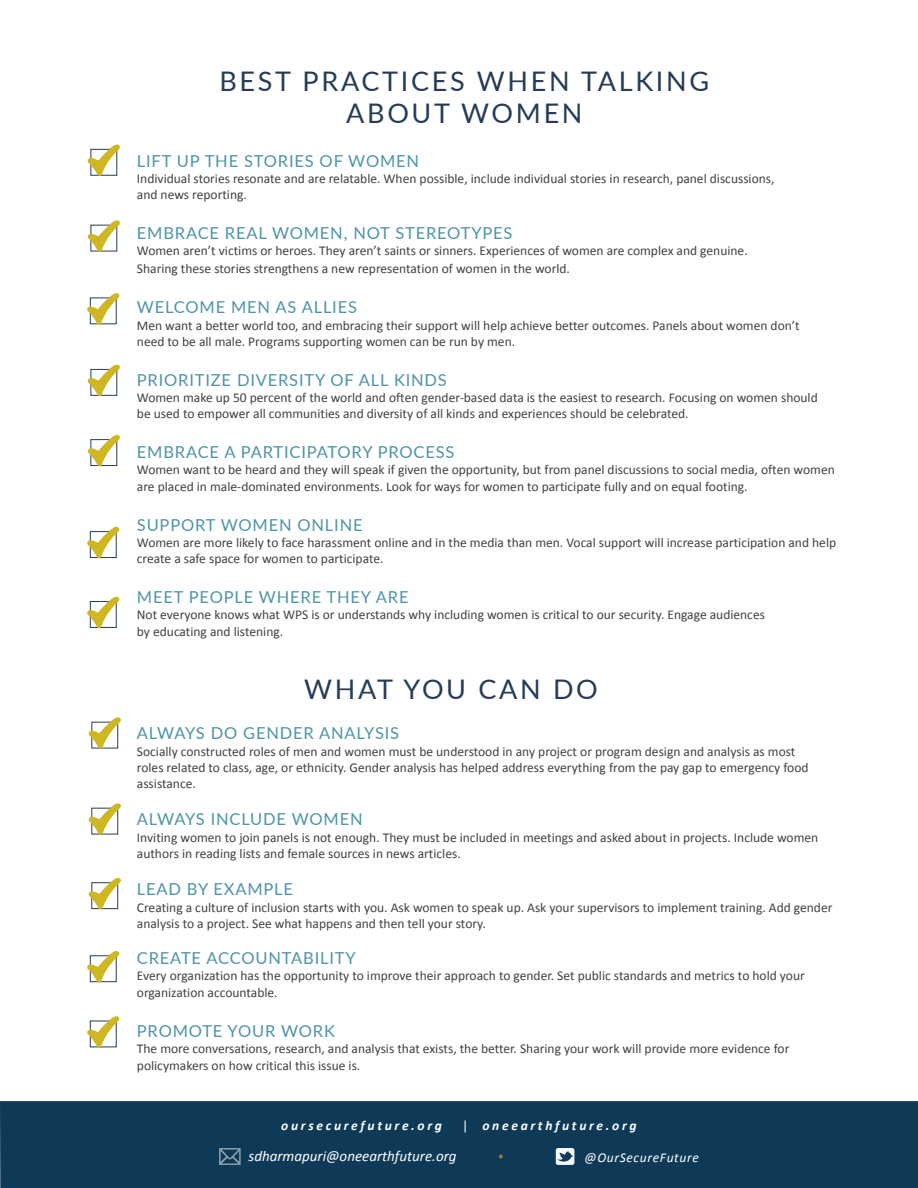
<style>
.page{position:relative;width:918px;height:1188px;background:#fff}
.page>*{position:absolute;margin:0;border:0;box-sizing:border-box;transform-origin:0 0}
.t1{font:27px/32.4px "Lato";letter-spacing:.1em;color:#253c57;text-align:center}
.t2{font:16.5px "Lato";letter-spacing:.05em;color:#4d94a9}
.t3{font:italic 15px "Calibri";color:#fff}
.t4{font:13.5px/16.2px "Calibri";color:#414042}
.t5{font:italic 700 13.5px "Calibri";letter-spacing:.2em;color:#fff}
.t6{font:italic 13.5px "Calibri";letter-spacing:.05em;color:#fff}
.s1{font-weight:400;font-style:normal}
</style>
<div class="page">
<div style="left:0;top:1101px;width:918px;height:87px;background:#0f3a57"></div>
<svg style="left:219px;top:1148px;width:22px;height:17px"></svg>
<svg style="left:499px;top:1155px;width:4px;height:3px"></svg>
<svg style="left:556px;top:1148px;width:18px;height:17px"></svg>
<svg style="left:88px;top:145px;width:32px;height:31px"></svg>
<svg style="left:88px;top:220px;width:32px;height:32px"></svg>
<svg style="left:87px;top:293px;width:32px;height:32px"></svg>
<svg style="left:88px;top:365px;width:32px;height:31px"></svg>
<svg style="left:88px;top:435px;width:32px;height:31px"></svg>
<svg style="left:87px;top:527px;width:32px;height:31px"></svg>
<svg style="left:87px;top:597px;width:32px;height:31px"></svg>
<svg style="left:89px;top:803px;width:32px;height:32px"></svg>
<svg style="left:89px;top:717px;width:32px;height:32px"></svg>
<svg style="left:89px;top:878px;width:32px;height:31px"></svg>
<svg style="left:87px;top:951px;width:32px;height:31px"></svg>
<svg style="left:87px;top:1016px;width:32px;height:32px"></svg>
<h1 class="t1" style="left:219px;top:64px;width:491px">BEST PRACTICES WHEN TALKING<br>ABOUT WOMEN</h1>
<p class="t2" style="left:137px;top:150px;width:284px">LIFT UP THE STORIES OF WOMEN</p>
<p class="t4" style="left:137px;top:170px;width:639px">Individual stories resonate and are relatable. When possible, include individual stories in research, panel discussions, and news reporting.</p>
<p class="t2" style="left:137px;top:223px;width:377px">EMBRACE REAL WOMEN, NOT STEREOTYPES</p>
<p class="t4" style="left:137px;top:242px;width:612px;line-height:18px">Women aren’t victims or heroes. They aren’t saints or sinners. Experiences of women are complex and genuine.<br>Sharing these stories strengthens a new representation of women in the world.</p>
<p class="t2" style="left:137px;top:297px;width:222px">WELCOME MEN AS ALLIES</p>
<p class="t4" style="left:137px;top:317px;width:664px">Men want a better world too, and embracing their support will help achieve better outcomes. Panels about women don’t need to be all male. Programs supporting women can be run by men.</p>
<p class="t2" style="left:137px;top:369px;width:312px">PRIORITIZE DIVERSITY OF ALL KINDS</p>
<p class="t4" style="left:137px;top:389px;width:682px">Women make up 50 percent of the world and often gender-based data is the easiest to research. Focusing on women should be used to empower all communities and diversity of all kinds and experiences should be celebrated.</p>
<p class="t2" style="left:137px;top:442px;width:319px">EMBRACE A PARTICIPATORY PROCESS</p>
<p class="t4" style="left:137px;top:462px;width:699px">Women want to be heard and they will speak if given the opportunity, but from panel discussions to social media, often women are placed in male-dominated environments. Look for ways for women to participate fully and on equal footing.</p>
<p class="t2" style="left:137px;top:514px;width:227px">SUPPORT WOMEN ONLINE</p>
<p class="t4" style="left:137px;top:534px;width:701px">Women are more likely to face harassment online and in the media than men. Vocal support will increase participation and help create a safe space for women to participate.</p>
<p class="t2" style="left:137px;top:587px;width:273px">MEET PEOPLE WHERE THEY ARE</p>
<p class="t4" style="left:137px;top:607px;width:630px">Not everyone knows what WPS is or understands why including women is critical to our security. Engage audiences by educating and listening.</p>
<h1 class="t1" style="left:304px;top:672px;width:295px">WHAT YOU CAN DO</h1>
<p class="t2" style="left:137px;top:723px;width:264px">ALWAYS DO GENDER ANALYSIS</p>
<p class="t4" style="left:137px;top:743px;width:673px">Socially constructed roles of men and women must be understood in any project or program design and analysis as most roles related to class, age, or ethnicity. Gender analysis has helped address everything from the pay gap to emergency food assistance.</p>
<p class="t2" style="left:137px;top:809px;width:227px">ALWAYS INCLUDE WOMEN</p>
<p class="t4" style="left:137px;top:829px;width:683px">Inviting women to join panels is not enough. They must be included in meetings and asked about in projects. Include women authors in reading lists and female sources in news articles.</p>
<p class="t2" style="left:137px;top:879px;width:158px">LEAD BY EXAMPLE</p>
<p class="t4" style="left:137px;top:899px;width:697px">Creating a culture of inclusion starts with you. Ask women to speak up. Ask your supervisors to implement training. Add gender analysis to a project. See what happens and then tell your story.</p>
<p class="t2" style="left:137px;top:948px;width:220px">CREATE ACCOUNTABILITY</p>
<p class="t4" style="left:137px;top:968px;width:669px">Every organization has the opportunity to improve their approach to gender. Set public standards and metrics to hold your organization accountable.</p>
<p class="t2" style="left:137px;top:1021px;width:200px">PROMOTE YOUR WORK</p>
<p class="t4" style="left:137px;top:1041px;width:654px">The more conversations, research, and analysis that exists, the better. Sharing your work will provide more evidence for policymakers on how critical this issue is.</p>
<p class="t5" style="left:281px;top:1117px;width:162px">oursecurefuture.org</p>
<p class="t5" style="left:462px;top:1117px;width:176px"><span class="s1">|</span> oneearthfuture.org</p>
<p class="t3" style="left:249px;top:1147px;width:210px">sdharmapuri@oneearthfuture.org</p>
<p class="t6" style="left:585px;top:1149px;width:116px">@OurSecureFuture</p>
</div>
